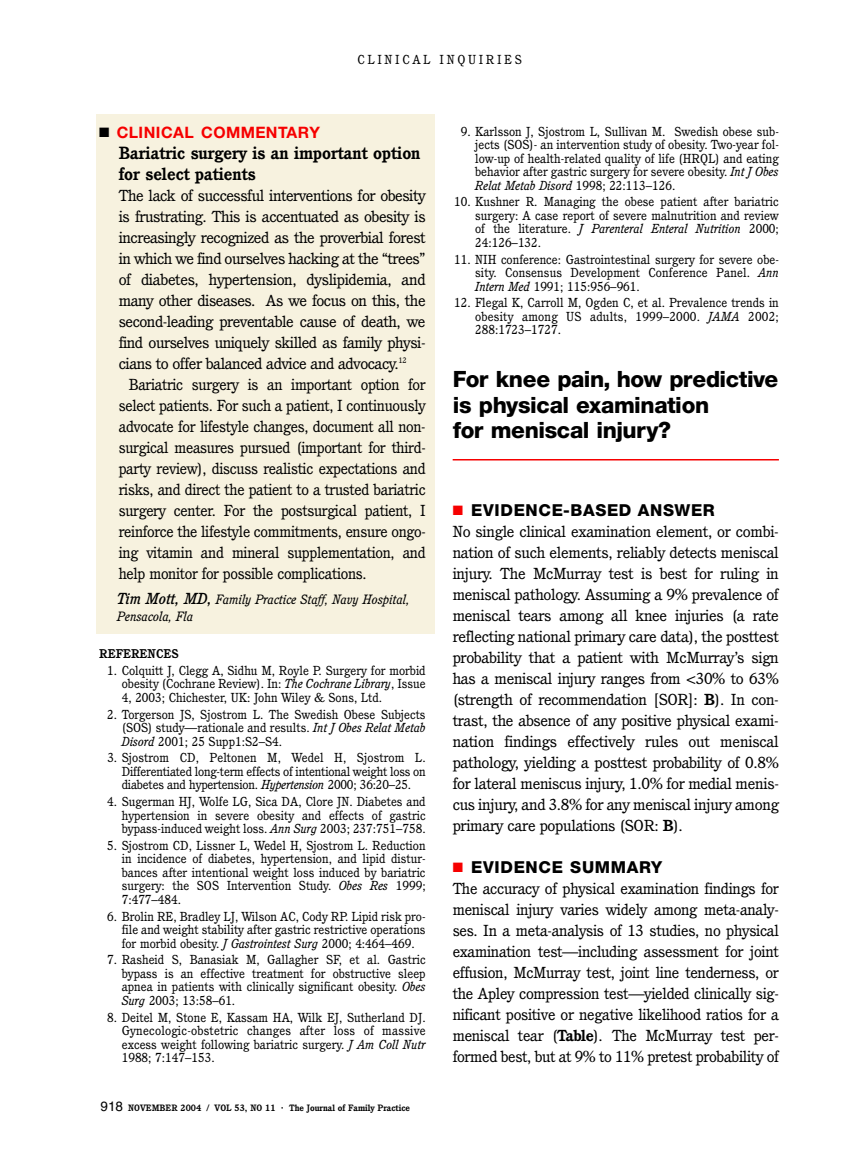
<style>
.page{position:relative;width:851px;height:1161px;background:#fff}
.page>*{position:absolute;margin:0;border:0;box-sizing:border-box;transform-origin:0 0}
.t1{font:800 22.5px/25.5px "Helvetica Neue";letter-spacing:-.015em;color:#000}
.t2{font:700 17.25px/21px "Cushing";color:#000}
.t3{font:800 16.5px "Helvetica Neue";letter-spacing:.045em;color:#000}
.t4{font:700 15.75px "Helvetica Neue";letter-spacing:.03em;color:#f60000}
.t5{font:15.6px/21px "Cushing";letter-spacing:-.02em;color:#000;text-align:justify;scale:1.06 1}
.t6{font:15.6px/21px "Cushing";letter-spacing:-.02em;color:#000;text-align:justify}
.t7{font:15.6px/21px "Cushing";letter-spacing:-.02em;color:#000;text-align:justify;scale:1.04 1}
.t8{font:italic 13.2px/16.5px "Cushing";color:#000}
.t9{font:12.75px/13.5px "Cushing";color:#000;text-align:justify}
.t10{font:12.75px "Cushing";letter-spacing:.21em;color:#000}
.t11{font:700 12.3px "Cushing";color:#000}
.t12{font:700 9px "Cushing";color:#000}
.s1{color:#000}
.s2{font-weight:500;font-size:15.6px}
.s3{font-style:italic}
.s4{font-family:"Helvetica";font-weight:400;font-size:13.5px}
.s5{font-size:10.5px}
.s6{color:#f60000}
.s7{font-weight:700}
</style>
<div class="page">
<svg style="left:96px;top:114px;width:683px;height:520px"></svg>
<p class="t10" style="left:357px;top:54px;width:166px">CLINICAL INQUIRIES</p>
<p class="t4" style="left:99px;top:127px;width:222px"><span class="s1">■</span> CLINICAL COMMENTARY</p>
<h2 class="t2" style="left:119px;top:144px;width:303px">Bariatric surgery is an important option for select patients</h2>
<p class="t5" style="left:119px;top:186px;width:291px">The lack of successful interventions for obesity is frustrating. This is accentuated as obesity is increasingly recognized as the proverbial forest in which we find ourselves hacking at the “trees” of diabetes, hypertension, dyslipidemia, and many other diseases. As we focus on this, the second-leading preventable cause of death, we find ourselves uniquely skilled as family physi&shy;cians to offer balanced advice and advocacy.<sup>12</sup></p>
<p class="t6" style="left:119px;top:375px;width:308px;text-indent:10px">Bariatric surgery is an important option for select patients. For such a patient, I continuously advocate for lifestyle changes, document all non&shy;surgical measures pursued (important for third&shy;party review), discuss realistic expectations and risks, and direct the patient to a trusted bariatric surgery center. For the postsurgical patient, I reinforce the lifestyle commitments, ensure ongo&shy;ing vitamin and mineral supplementation, and help monitor for possible complications.</p>
<p class="t8" style="left:117px;top:592px;width:294px"><span class="s2">Tim Mott, MD,</span> Family Practice Staff, Navy Hospital,<br>Pensacola, Fla</p>
<p class="t11" style="left:99px;top:649px;width:81px">REFERENCES</p>
<p class="t9" style="left:122px;top:665px;width:305px;text-indent:-14px">1. Colquitt J, Clegg A, Sidhu M, Royle P. Surgery for morbid obesity (Cochrane Review). In: <span class="s3">The Cochrane Library</span>, Issue 4, 2003; Chichester, UK: John Wiley &amp; Sons, Ltd.</p>
<p class="t9" style="left:122px;top:709px;width:305px;text-indent:-14px">2. Torgerson JS, Sjostrom L. The Swedish Obese Subjects (SOS) study—rationale and results. <span class="s3">Int J Obes Relat Metab Disord</span> 2001; 25 Supp1:S2–S4.</p>
<p class="t9" style="left:122px;top:752px;width:305px;text-indent:-14px">3. Sjostrom CD, Peltonen M, Wedel H, Sjostrom L.<br>Differentiated long-term effects of intentional weight loss on diabetes and hypertension. <span class="s3">Hypertension</span> 2000; 36:20–25.</p>
<p class="t9" style="left:122px;top:796px;width:305px;text-indent:-14px">4. Sugerman HJ, Wolfe LG, Sica DA, Clore JN. Diabetes and hypertension in severe obesity and effects of gastric bypass-induced weight loss. <span class="s3">Ann Surg</span> 2003; 237:751–758.</p>
<p class="t9" style="left:122px;top:840px;width:305px;text-indent:-14px">5. Sjostrom CD, Lissner L, Wedel H, Sjostrom L. Reduction in incidence of diabetes, hypertension, and lipid distur&shy;bances after intentional weight loss induced by bariatric surgery: the SOS Intervention Study. <span class="s3">Obes Res</span> 1999; 7:477–484.</p>
<p class="t9" style="left:122px;top:910px;width:305px;text-indent:-14px">6. Brolin RE, Bradley LJ, Wilson AC, Cody RP. Lipid risk pro&shy;file and weight stability after gastric restrictive operations for morbid obesity. <span class="s3">J Gastrointest Surg</span> 2000; 4:464–469.</p>
<p class="t9" style="left:122px;top:954px;width:305px;text-indent:-14px">7. Rasheid S, Banasiak M, Gallagher SF, et al. Gastric bypass is an effective treatment for obstructive sleep apnea in patients with clinically significant obesity. <span class="s3">Obes Surg</span> 2003; 13:58–61.</p>
<p class="t9" style="left:122px;top:1011px;width:305px;text-indent:-14px">8. Deitel M, Stone E, Kassam HA, Wilk EJ, Sutherland DJ.<br>Gynecologic-obstetric changes after loss of massive excess weight following bariatric surgery. <span class="s3">J Am Coll Nutr </span>1988; 7:147–153.</p>
<p class="t12" style="left:100px;top:1105px;width:311px"><span class="s4">918</span> NOVEMBER 2004 / VOL 53, NO 11 <span class="s5">·</span> The Journal of Family Practice</p>
<p class="t9" style="left:475px;top:125px;width:305px;text-indent:-14px">9. Karlsson J, Sjostrom L, Sullivan M. Swedish obese sub&shy;jects (SOS)- an intervention study of obesity. Two-year fol&shy;low-up of health-related quality of life (HRQL) and eating behavior after gastric surgery for severe obesity. <span class="s3">Int J Obes Relat Metab Disord</span> 1998; 22:113–126.</p>
<p class="t9" style="left:475px;top:196px;width:305px;text-indent:-21px">10. Kushner R. Managing the obese patient after bariatric surgery: A case report of severe malnutrition and review of the literature. <span class="s3">J Parenteral Enteral Nutrition</span> 2000; 24:126–132.</p>
<p class="t9" style="left:475px;top:253px;width:305px;text-indent:-21px">11. NIH conference: Gastrointestinal surgery for severe obe&shy;sity. Consensus Development Conference Panel. <span class="s3">Ann Intern Med</span> 1991; 115:956–961.</p>
<p class="t9" style="left:475px;top:297px;width:305px;text-indent:-21px">12. Flegal K, Carroll M, Ogden C, et al. Prevalence trends in obesity among US adults, 1999–2000. <span class="s3">JAMA</span> 2002; 288:1723–1727.</p>
<h1 class="t1" style="left:452px;top:368px;width:327px">For knee pain, how predictive is physical examination<br>for meniscal injury?</h1>
<p class="t3" style="left:452px;top:504px;width:264px"><span class="s6">■</span> EVIDENCE-BASED ANSWER</p>
<p class="t5" style="left:452px;top:522px;width:309px">No single clinical examination element, or combi&shy;nation of such elements, reliably detects meniscal injury. The McMurray test is best for ruling in meniscal pathology. Assuming a 9% prevalence of meniscal tears among all knee injuries (a rate reflecting national primary care data), the posttest probability that a patient with McMurray’s sign has a meniscal injury ranges from &lt;30% to 63% (strength of recommendation [SOR]: <span class="s7">B</span>). In con&shy;trast, the absence of any positive physical exami&shy;nation findings effectively rules out meniscal pathology, yielding a posttest probability of 0.8% for lateral meniscus injury, 1.0% for medial menis&shy;cus injury, and 3.8% for any meniscal injury among primary care populations (SOR: <span class="s7">B</span>).</p>
<p class="t3" style="left:452px;top:861px;width:211px"><span class="s6">■</span> EVIDENCE SUMMARY</p>
<p class="t7" style="left:452px;top:879px;width:315px">The accuracy of physical examination findings for meniscal injury varies widely among meta-analy&shy;ses. In a meta-analysis of 13 studies, no physical examination test—including assessment for joint effusion, McMurray test, joint line tenderness, or the Apley compression test—yielded clinically sig&shy;nificant positive or negative likelihood ratios for a meniscal tear (<span class="s7">Table</span>). The McMurray test per&shy;formed best, but at 9% to 11% pretest probability of</p>
</div>
